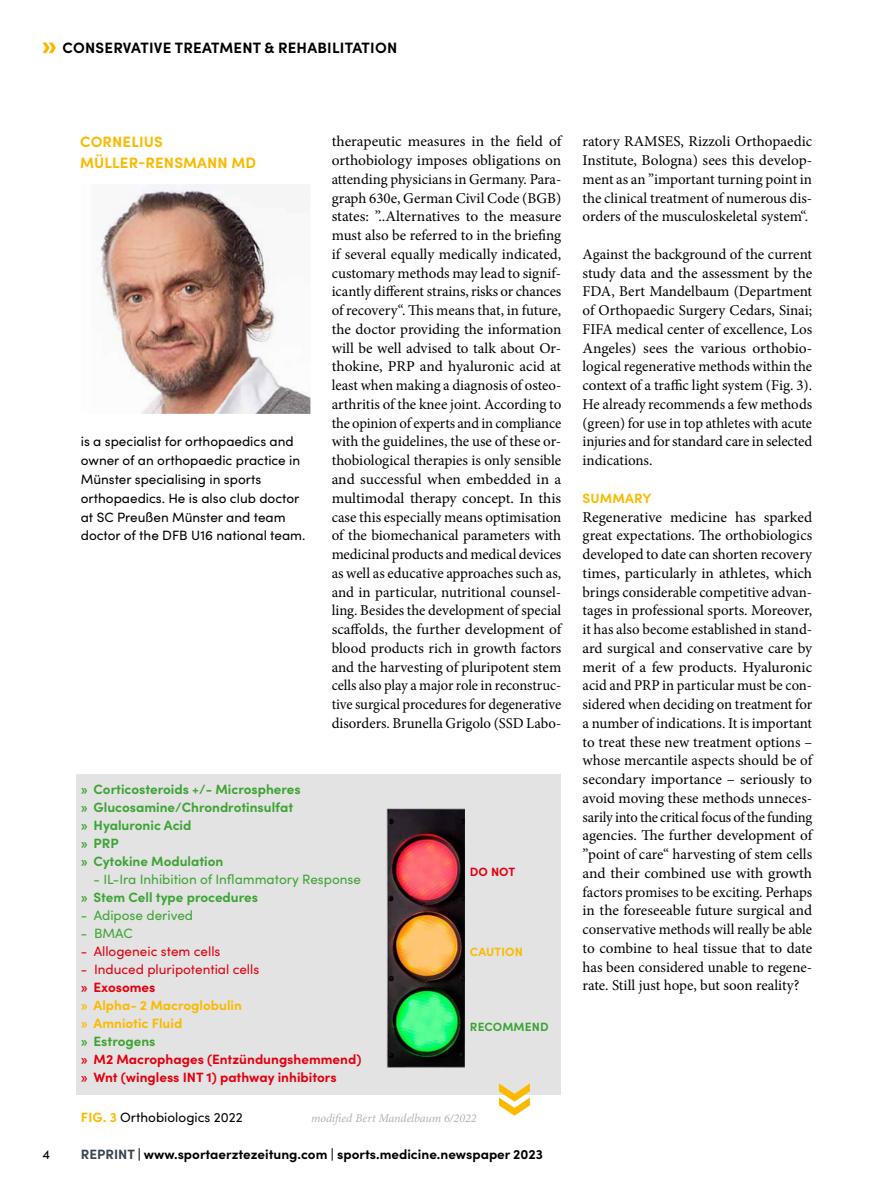
<style>
.page{position:relative;width:893px;height:1191px;background:#fff}
.page>*{position:absolute;margin:0;border:0;box-sizing:border-box;transform-origin:0 0}
.t1{font:15px/18.8px "Minion Pro";letter-spacing:-.005em;color:#000;text-align:justify}
.t2{font:700 15px "Sofia Pro";letter-spacing:.015em;color:#000}
.t3{font:700 15px/21px "Sofia Pro";letter-spacing:.01em;color:#fbba00}
.t4{font:13.5px/18.8px "Sofia Pro";color:#000}
.t5{font:700 13.5px/18px "Sofia Pro";color:#3da434}
.t6{font:700 13.5px/18px "Sofia Pro";color:#e3000f}
.t7{font:700 13.5px "Sofia Pro";color:#000}
.t8{font:13.5px "Sofia Pro";color:#3da434}
.t9{font:13.5px "Sofia Pro";color:#e3000f}
.t10{font:700 13.5px/18px "Sofia Pro";color:#fbba00}
.t11{font:italic 12px "Minion Pro";letter-spacing:-.005em;color:#b1b2b3}
.t12{font:700 12px "Sofia Pro";letter-spacing:.01em;color:#3da434}
.t13{font:700 12px "Sofia Pro";letter-spacing:.01em;color:#fbba00}
.t14{font:700 12px "Sofia Pro";color:#e3000f}
.s1{font-weight:700;color:#fbba00}
.s2{color:#38444f}
</style>
<div class="page">
<svg style="left:43px;top:43px;width:13px;height:10px"></svg>
<img style="left:99px;top:184px;width:211px;height:230px">
<div style="left:77px;top:774px;width:484px;height:320px;background:#e3e3e3"></div>
<img style="left:386px;top:808px;width:79px;height:260px">
<svg style="left:499px;top:1083px;width:31px;height:32px"></svg>
<p class="t2" style="left:63px;top:36px;width:336px">CONSERVATIVE TREATMENT &amp; REHABILITATION</p>
<p class="t4" style="left:43px;top:1144px;width:9px">4</p>
<p class="t3" style="left:80px;top:130px;width:178px">CORNELIUS<br>MÜLLER-RENSMANN MD</p>
<p class="t4" style="left:81px;top:431px;width:226px">is a specialist for orthopaedics and owner of an orthopaedic practice in Münster specialising in sports orthopaedics. He is also club doctor at SC Preußen Münster and team doctor of the DFB U16 national team.</p>
<p class="t1" style="left:332px;top:132px;width:231px">therapeutic measures in the field of orthobiology imposes obligations on attending physicians in Germany. Para&shy;graph 630e, German Civil Code (BGB) states: ”..Alternatives to the measure must also be referred to in the briefing if several equally medically indicated, customary methods may lead to signif&shy;icantly different strains, risks or chances of recovery“. This means that, in future, the doctor providing the information will be well advised to talk about Or&shy;thokine, PRP and hyaluronic acid at least when making a diagnosis of osteo&shy;arthritis of the knee joint. According to the opinion of experts and in compliance with the guidelines, the use of these or&shy;thobiological therapies is only sensible and successful when embedded in a multimodal therapy concept. In this case this especially means optimisation of the biomechanical parameters with medicinal products and medical devices as well as educative approaches such as, and in particular, nutritional counsel&shy;ling. Besides the development of special scaffolds, the further development of blood products rich in growth factors and the harvesting of pluripotent stem cells also play a major role in reconstruc&shy;tive surgical procedures for degenerative disorders. Brunella Grigolo (SSD Labo-</p>
<p class="t5" style="left:81px;top:779px;width:221px">» Corticosteroids +/- Microspheres » Glucosamine/Chrondrotinsulfat » Hyaluronic Acid<br>» PRP<br>» Cytokine Modulation</p>
<p class="t8" style="left:94px;top:869px;width:269px">- IL-Ira Inhibition of Inflammatory Response</p>
<p class="t5" style="left:81px;top:887px;width:179px">» Stem Cell type procedures</p>
<p class="t8" style="left:81px;top:905px;width:114px">- Adipose derived</p>
<p class="t8" style="left:81px;top:923px;width:54px">- BMAC</p>
<p class="t9" style="left:81px;top:941px;width:141px">- Allogeneic stem cells</p>
<p class="t9" style="left:81px;top:959px;width:180px">- Induced pluripotential cells</p>
<p class="t6" style="left:81px;top:977px;width:76px">» Exosomes</p>
<p class="t10" style="left:81px;top:995px;width:163px">» Alpha- 2 Macroglobulin » Amniotic Fluid</p>
<p class="t5" style="left:81px;top:1031px;width:76px">» Estrogens</p>
<p class="t6" style="left:81px;top:1049px;width:282px">» M2 Macrophages (Entzündungshemmend) » Wnt (wingless INT 1) pathway inhibitors</p>
<p class="t14" style="left:470px;top:862px;width:47px">DO NOT</p>
<p class="t13" style="left:470px;top:942px;width:54px">CAUTION</p>
<p class="t12" style="left:470px;top:1017px;width:80px">RECOMMEND</p>
<p class="t4" style="left:81px;top:1106px;width:163px"><span class="s1">FIG. 3</span> Orthobiologics 2022</p>
<p class="t11" style="left:311px;top:1110px;width:167px">modified Bert Mandelbaum 6/2022</p>
<p class="t7" style="left:81px;top:1144px;width:464px"><span class="s2">REPRINT</span> | www.sportaerztezeitung.com | sports.medicine.newspaper 2023</p>
<p class="t1" style="left:583px;top:132px;width:231px">ratory RAMSES, Rizzoli Orthopaedic Institute, Bologna) sees this develop&shy;ment as an ”important turning point in the clinical treatment of numerous dis&shy;orders of the musculoskeletal system“.</p>
<p class="t1" style="left:583px;top:245px;width:231px;text-align:left">Against the background of the current study data and the assessment by the FDA, Bert Mandelbaum (Department of Orthopaedic Surgery Cedars, Sinai; FIFA medical center of excellence, Los Angeles) sees the various orthobio--- logical regenerative methods within the context of a traffic light system (Fig. 3).<br>He already recommends a few methods (green) for use in top athletes with acute injuries and for standard care in selected indications.</p>
<p class="t10" style="left:583px;top:488px;width:70px">SUMMARY</p>
<p class="t1" style="left:583px;top:507px;width:231px">Regenerative medicine has sparked great expectations. The orthobiologics developed to date can shorten recovery times, particularly in athletes, which brings considerable competitive advan&shy;tages in professional sports. Moreover, it has also become established in stand&shy;ard surgical and conservative care by merit of a few products. Hyaluronic acid and PRP in particular must be con&shy;sidered when deciding on treatment for a number of indications. It is important to treat these new treatment options – whose mercantile aspects should be of secondary importance – seriously to avoid moving these methods unneces&shy;sarily into the critical focus of the funding agencies. The further development of ”point of care“ harvesting of stem cells and their combined use with growth factors promises to be exciting. Perhaps in the foreseeable future surgical and conservative methods will really be able to combine to heal tissue that to date has been considered unable to regene&shy;rate. Still just hope, but soon reality?</p>
</div>
